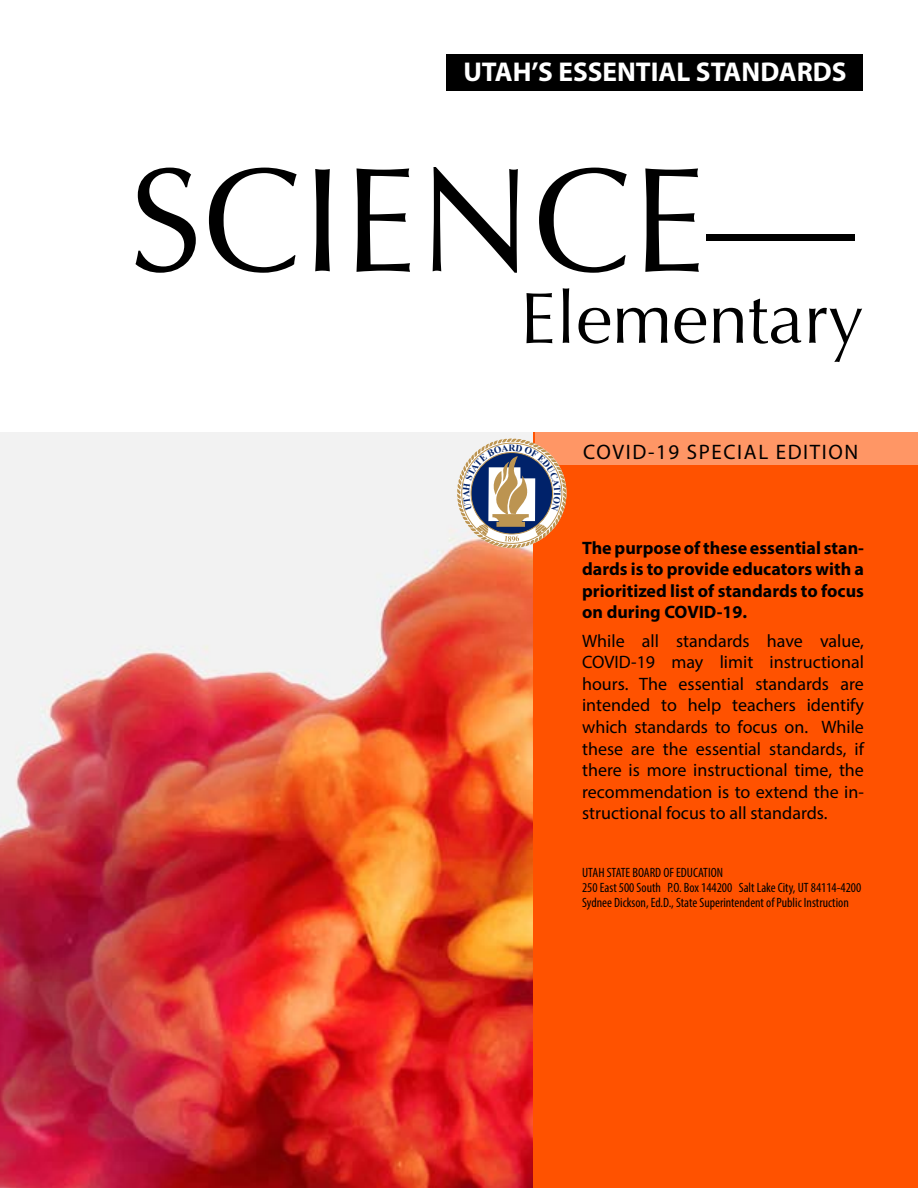
<style>
.page{position:relative;width:918px;height:1188px;background:#fff}
.page>*{position:absolute;margin:0;border:0;box-sizing:border-box;transform-origin:0 0}
.Optima_150{font:148.5px "Optima";color:#000}
.Optima_150-2{font:72px "Optima";color:#000}
.t1{font:700 27.3px "Myriad Pro";color:#fff}
.t2{font:21px "Myriad Pro";letter-spacing:.075em;color:#000}
.Cover_BT{font:18px/21.6px "Myriad Pro";color:#000;text-align:justify}
.Cover_BT-2{font:700 18px/21.6px "Myriad Pro";color:#000;text-align:justify}
.TOC_ind{font:condensed 13.5px "Myriad Pro";color:#000}
</style>
<div class="page">
<img style="left:0;top:432px;width:534px;height:756px">
<div style="left:534px;top:432px;width:384px;height:756px;background:#ff5200"></div>
<div style="left:446px;top:54px;width:417px;height:36px;background:#000"></div>
<div style="left:535px;top:432px;width:383px;height:33px;background:#ff9665"></div>
<svg style="left:456px;top:437px;width:111px;height:112px"></svg>
<p class="t1" style="left:463px;top:54px;width:385px">UTAH’S ESSENTIAL STANDARDS</p>
<p class="Optima_150" style="left:129px;top:127px;width:728px">SCIENCE—</p>
<p class="Optima_150-2" style="left:520px;top:273px;width:346px">Elementary</p>
<p class="t2" style="left:583px;top:439px;width:277px">COVID-19 SPECIAL EDITION</p>
<p class="Cover_BT-2" style="left:582px;top:536px;width:283px">The purpose of these essential stan&shy;dards is to provide educators with a prioritized list of standards to focus on during COVID-19.</p>
<p class="Cover_BT" style="left:582px;top:630px;width:283px">While all standards have value, COVID-19 may limit instructional hours. The essential standards are intended to help teachers identify which standards to focus on. While these are the essential standards, if there is more instructional time, the recommendation is to extend the in&shy;structional focus to all standards.</p>
<p class="TOC_ind" style="left:582px;top:865px;width:142px">UTAH STATE BOARD OF EDUCATION</p>
<p class="TOC_ind" style="left:582px;top:880px;width:281px">250 East 500 South P.O. Box 144200 Salt Lake City, UT 84114-4200</p>
<p class="TOC_ind" style="left:582px;top:895px;width:268px">Sydnee Dickson, Ed.D., State Superintendent of Public Instruction</p>
</div>
